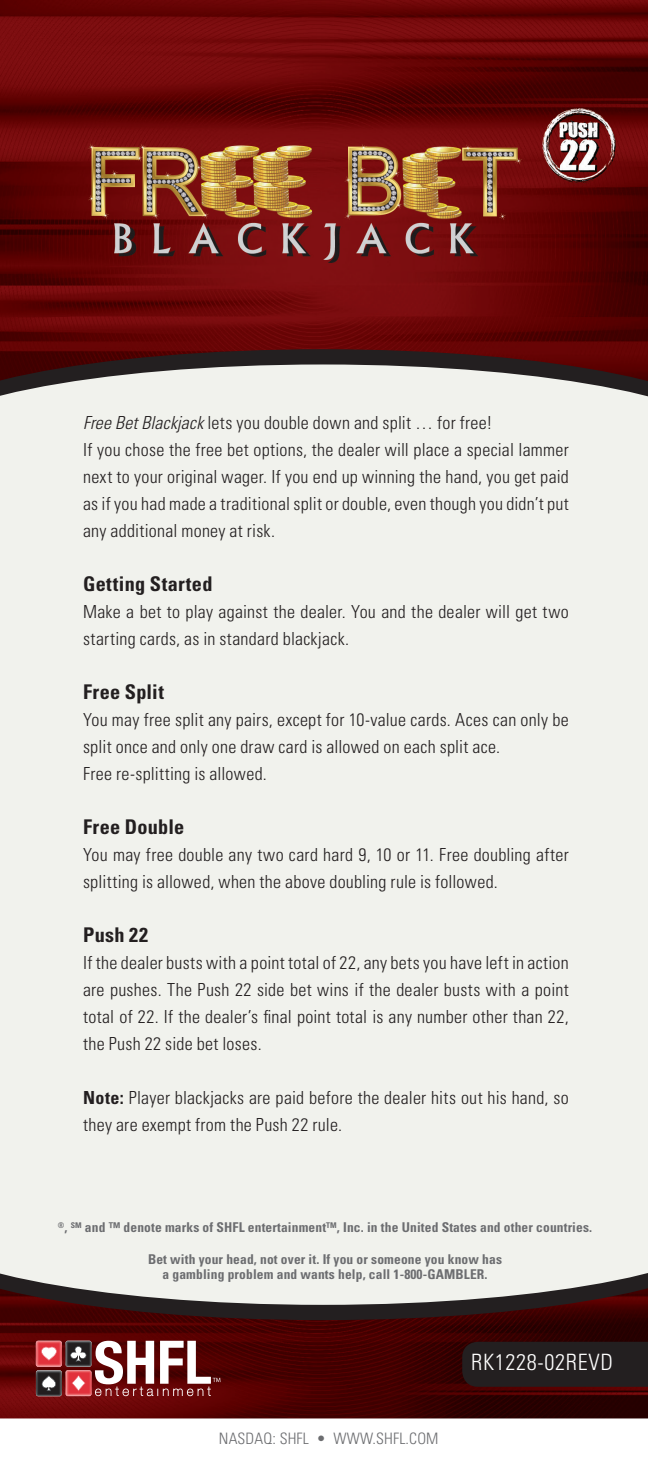
<style>
.page{position:relative;width:648px;height:1458px;background:#fff}
.page>*{position:absolute;margin:0;border:0;box-sizing:border-box;transform-origin:0 0}
.t1{font:300 condensed 22.5px "Univers LT Std";letter-spacing:.03em;color:#fff}
.t2{font:700 condensed 20.25px "Univers LT Std";letter-spacing:.015em;color:#231f20}
.t3{font:300 condensed 18px/27px "Univers LT Std";letter-spacing:.015em;color:#231f20}
.t4{font:300 condensed 15.75px "Univers LT Std";letter-spacing:.01em;color:#6c6d70}
.t5{font:700 condensed 13.5px/15.8px "Univers LT Std";letter-spacing:.01em;color:#6c6d70;text-align:center}
.s1{font-style:italic}
.s2{font-weight:700}
</style>
<div class="page">
<img style="left:0;top:0;width:648px;height:349px">
<img style="left:0;top:1320px;width:648px;height:98px">
<svg style="left:0;top:349px;width:648px;height:15px;background:#3f1010"></svg>
<svg style="left:0;top:364px;width:648px;height:46px;background:#c5c2be"></svg>
<div style="left:0;top:410px;width:648px;height:826px;background:#f1f2ed"></div>
<svg style="left:0;top:1305px;width:648px;height:15px;background:#310f10"></svg>
<svg style="left:0;top:1236px;width:648px;height:69px;background:#d5d3cf"></svg>
<div style="left:462px;top:1342px;width:186px;height:45px;background:#231f20"></div>
<img style="left:85px;top:103px;width:535px;height:166px">
<svg style="left:36px;top:1341px;width:184px;height:56px"></svg>
<p class="t3" style="left:83px;top:409px;width:487px"><span class="s1">Free Bet Blackjack</span> lets you double down and split … for free!<br>If you chose the free bet options, the dealer will place a special lammer next to your original wager. If you end up winning the hand, you get paid as if you had made a traditional split or double, even though you didn’t put any additional money at risk.</p>
<p class="t2" style="left:83px;top:572px;width:131px">Getting Started</p>
<p class="t3" style="left:83px;top:598px;width:487px">Make a bet to play against the dealer. You and the dealer will get two starting cards, as in standard blackjack.</p>
<p class="t2" style="left:83px;top:680px;width:82px">Free Split</p>
<p class="t3" style="left:83px;top:706px;width:487px">You may free split any pairs, except for 10-value cards. Aces can only be split once and only one draw card is allowed on each split ace.<br>Free re-splitting is allowed.</p>
<p class="t2" style="left:83px;top:815px;width:103px">Free Double</p>
<p class="t3" style="left:83px;top:841px;width:487px">You may free double any two card hard 9, 10 or 11. Free doubling after splitting is allowed, when the above doubling rule is followed.</p>
<p class="t2" style="left:83px;top:923px;width:67px">Push 22</p>
<p class="t3" style="left:83px;top:949px;width:487px;text-align:justify">If the dealer busts with a point total of 22, any bets you have left in action are pushes. The Push 22 side bet wins if the dealer busts with a point total of 22. If the dealer’s final point total is any number other than 22, the Push 22 side bet loses.</p>
<p class="t3" style="left:83px;top:1084px;width:487px"><span class="s2">Note:</span> Player blackjacks are paid before the dealer hits out his hand, so they are exempt from the Push 22 rule.</p>
<p class="t5" style="left:58px;top:1219px;width:536px"><sup>®</sup>, <sup>SM</sup> and ™ denote marks of SHFL entertainment<sup>TM</sup>, Inc. in the United States and other countries.</p>
<p class="t5" style="left:148px;top:1251px;width:356px">Bet with your head, not over it. If you or someone you know has a gambling problem and wants help, call 1-800-GAMBLER.</p>
<p class="t4" style="left:219px;top:1429px;width:221px">NASDAQ: SHFL • WWW.SHFL.COM</p>
<p class="t1" style="left:471px;top:1348px;width:143px">RK1228-02REVD</p>
</div>
